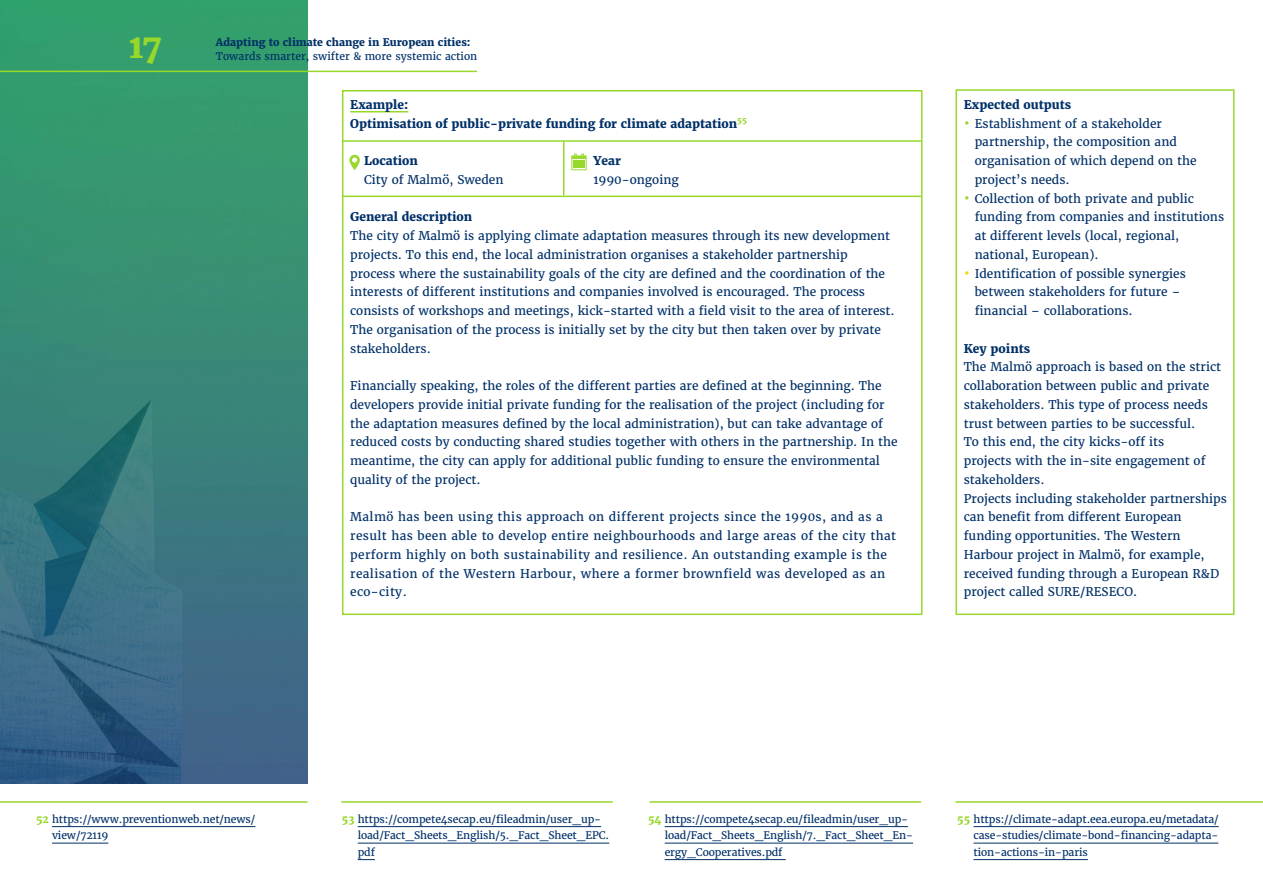
<style>
.page{position:relative;width:1263px;height:893px;background:#fff}
.page>*{position:absolute;margin:0;border:0;box-sizing:border-box;transform-origin:0 0}
.t1{font:800 32.7px "Merriweather";color:#97d82a}
.Body_text{font:12px/18.8px "Merriweather";color:#003068}
.Body_text-2{font:12px/18.8px "Merriweather";letter-spacing:.03em;color:#003068}
.Body_text-3{font:800 12px "Merriweather";color:#003068}
.t2{font:10.5px/16.5px "Merriweather";letter-spacing:-.01em;color:#003068}
.t3{font:800 10.5px "Merriweather";color:#003068}
.s1{font-weight:800;font-size:15px;color:#97d82a}
.s2{font-weight:800;font-size:15px;color:#ffd500}
.s3{font-weight:800;color:#97d82a}
</style>
<div class="page">
<hr style="left:0;top:801px;width:308px;height:2px;background:#97d82a">
<hr style="left:955px;top:801px;width:308px;height:2px;background:#97d82a">
<hr style="left:649px;top:801px;width:272px;height:2px;background:#97d82a">
<hr style="left:341px;top:801px;width:272px;height:2px;background:#97d82a">
<hr style="left:52px;top:826px;width:203px;height:1px;background:#003068">
<hr style="left:52px;top:843px;width:56px;height:1px;background:#003068">
<img style="left:0;top:0;width:307px;height:784px">
<hr style="left:358px;top:826px;width:243px;height:1px;background:#003068">
<hr style="left:358px;top:843px;width:251px;height:1px;background:#003068">
<svg style="left:358px;top:859px;width:17px;height:1px"></svg>
<hr style="left:665px;top:826px;width:243px;height:1px;background:#003068">
<hr style="left:665px;top:843px;width:248px;height:1px;background:#003068">
<hr style="left:665px;top:859px;width:121px;height:1px;background:#003068">
<hr style="left:973px;top:826px;width:246px;height:1px;background:#003068">
<hr style="left:973px;top:843px;width:245px;height:1px;background:#003068">
<hr style="left:973px;top:859px;width:115px;height:1px;background:#003068">
<div style="left:342px;top:90px;width:580px;height:525px;border:2px solid #97d82a"></div>
<hr style="left:350px;top:111px;width:58px;height:2px;background:#97d82a">
<hr style="left:342px;top:140px;width:579px;height:2px;background:#97d82a">
<hr style="left:342px;top:196px;width:579px;height:1px;background:#97d82a">
<svg style="left:349px;top:155px;width:11px;height:15px"></svg>
<hr style="left:563px;top:141px;width:1px;height:55px;background:#97d82a">
<svg style="left:571px;top:154px;width:16px;height:16px"></svg>
<div style="left:955px;top:89px;width:279px;height:526px;border:2px solid #97d82a"></div>
<hr style="left:0;top:71px;width:477px;height:1px;background:#97d82a">
<p class="t1" style="left:129px;top:25px;width:34px">17</p>
<p class="t3" style="left:216px;top:36px;width:256px">Adapting to climate change in European cities:</p>
<p class="t2" style="left:216px;top:48px;width:263px">Towards smarter, swifter &amp; more systemic action</p>
<p class="Body_text-3" style="left:350px;top:97px;width:60px">Example:</p>
<p class="Body_text-3" style="left:350px;top:115px;width:398px">Optimisation of public-private funding for climate adaptation<sup>55</sup></p>
<p class="Body_text-3" style="left:364px;top:153px;width:55px">Location</p>
<p class="Body_text-3" style="left:593px;top:153px;width:29px">Year</p>
<p class="Body_text" style="left:364px;top:170px;width:141px">City of Malmö, Sweden</p>
<p class="Body_text" style="left:593px;top:170px;width:87px">1990-ongoing</p>
<p class="Body_text-3" style="left:350px;top:209px;width:124px">General description</p>
<p class="Body_text" style="left:350px;top:226px;width:546px">The city of Malmö is applying climate adaptation measures through its new development projects. To this end, the local administration organises a stakeholder partnership process where the sustainability goals of the city are defined and the coordination of the interests of different institutions and companies involved is encouraged. The process consists of workshops and meetings, kick-started with a field visit to the area of interest.<br>The organisation of the process is initially set by the city but then taken over by private stakeholders.</p>
<p class="Body_text" style="left:350px;top:376px;width:549px">Financially speaking, the roles of the different parties are defined at the beginning. The developers provide initial private funding for the realisation of the project (including for the adaptation measures defined by the local administration), but can take advantage of reduced costs by conducting shared studies together with others in the partnership. In the meantime, the city can apply for additional public funding to ensure the environmental quality of the project.</p>
<p class="Body_text-2" style="left:350px;top:508px;width:547px">Malmö has been using this approach on different projects since the 1990s, and as a result has been able to develop entire neighbourhoods and large areas of the city that perform highly on both sustainability and resilience. An outstanding example is the realisation of the Western Harbour, where a former brownfield was developed as an eco-city.</p>
<p class="Body_text-3" style="left:964px;top:97px;width:109px">Expected outputs</p>
<p class="Body_text" style="left:975px;top:114px;width:223px;text-indent:-11px"><span class="s1">•</span> Establishment of a stakeholder partnership, the composition and organisation of which depend on the project’s needs.</p>
<p class="Body_text" style="left:975px;top:189px;width:251px;text-indent:-11px"><span class="s1">•</span> Collection of both private and public funding from companies and institutions at different levels (local, regional, national, European).</p>
<p class="Body_text" style="left:975px;top:264px;width:213px;text-indent:-11px"><span class="s2">•</span> Identification of possible synergies between stakeholders for future – financial – collaborations.</p>
<p class="Body_text-3" style="left:964px;top:340px;width:68px">Key points</p>
<p class="Body_text" style="left:964px;top:358px;width:259px">The Malmö approach is based on the strict collaboration between public and private stakeholders. This type of process needs trust between parties to be successful.<br>To this end, the city kicks-off its<br>projects with the in-site engagement of stakeholders.</p>
<p class="Body_text" style="left:964px;top:489px;width:265px">Projects including stakeholder partnerships can benefit from different European funding opportunities. The Western Harbour project in Malmö, for example, received funding through a European R&amp;D project called SURE/RESECO.</p>
<p class="t2" style="left:52px;top:811px;width:205px;text-indent:-16px"><span class="s3">52</span> https://www.preventionweb.net/news/ view/72119</p>
<p class="t2" style="left:358px;top:811px;width:253px;text-indent:-16px"><span class="s3">53</span> https://compete4secap.eu/fileadmin/user_up&shy;load/Fact_Sheets_English/5._Fact_Sheet_EPC. pdf</p>
<p class="t2" style="left:665px;top:811px;width:250px;text-indent:-17px"><span class="s3">54</span> https://compete4secap.eu/fileadmin/user_up&shy;load/Fact_Sheets_English/7._Fact_Sheet_En&shy;ergy_Cooperatives.pdf</p>
<p class="t2" style="left:973px;top:811px;width:247px;text-align:justify;text-indent:-16px"><span class="s3">55</span> https://climate-adapt.eea.europa.eu/metadata/ case-studies/climate-bond-financing-adapta&shy;tion-actions-in-paris</p>
</div>
